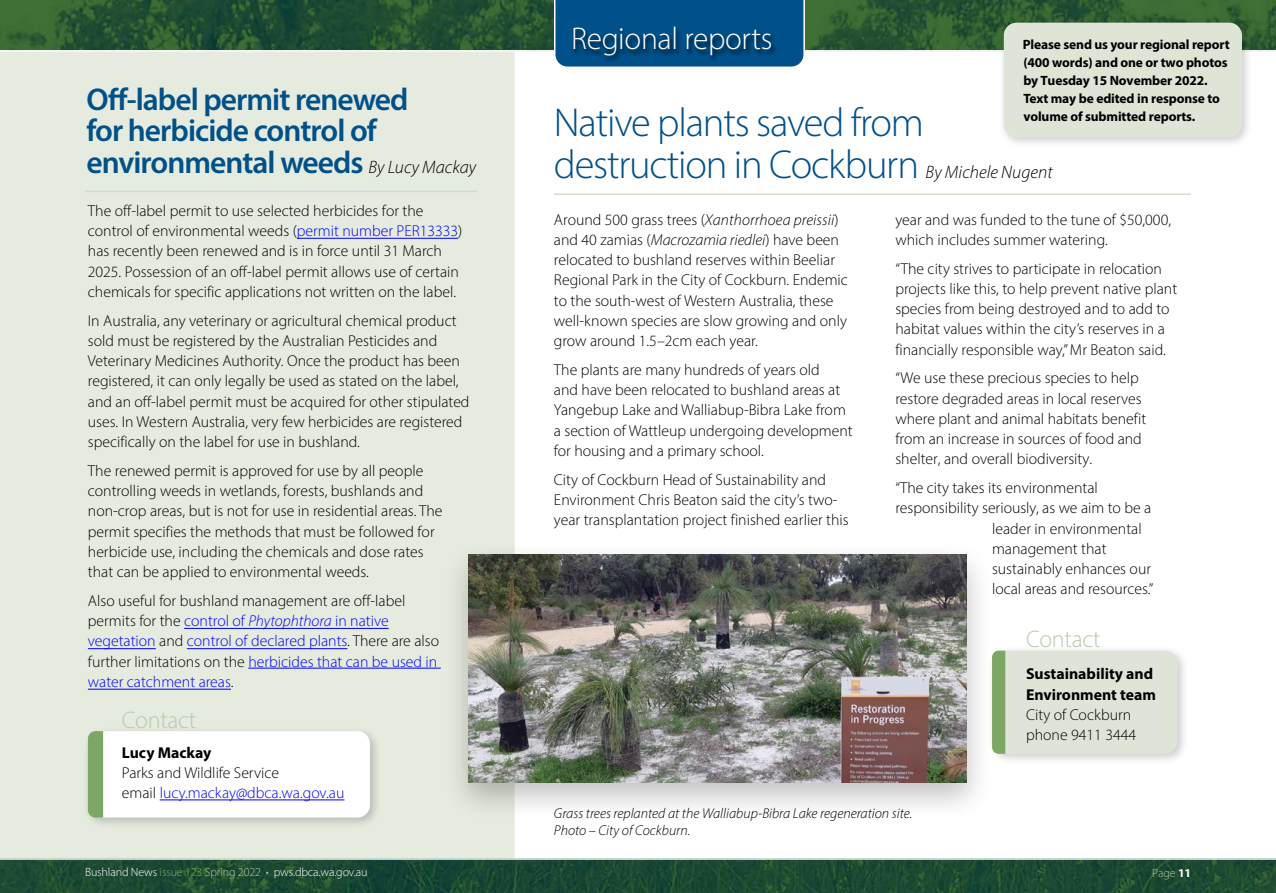
<style>
.page{position:relative;width:1276px;height:893px;background:#fff}
.page>*{position:absolute;margin:0;border:0;box-sizing:border-box;transform-origin:0 0}
.t1{font:300 40.5px/41.7px "Myriad Pro";letter-spacing:-.03em;color:#005089}
.t2{font:600 31.5px/31.5px "Myriad Pro";letter-spacing:-.03em;color:#005089}
.t3{font:300 31.5px "Myriad Pro";letter-spacing:-.01em;color:#fff}
.t4{font:300 24px "Myriad Pro";letter-spacing:-.01em;color:#b7cba7}
.t5{font:italic 300 18px "Myriad Pro";color:#000}
.t6{font:300 15.75px/20.2px "Myriad Pro";color:#000}
.t7{font:700 15.75px/20.2px "Myriad Pro";color:#000}
.t8{font:italic 300 14.25px/16.5px "Myriad Pro";color:#000}
.t9{font:700 13.5px/17.9px "Myriad Pro";letter-spacing:-.01em;color:#000}
.t10{font:300 12px "Myriad Pro";letter-spacing:-.01em;color:#fff}
.t11{font:300 12px "Myriad Pro";color:#b7cba7}
.s1{font-weight:300;font-style:italic;font-size:18px;color:#000}
.s2{color:#00f}
.s3{font-style:italic;color:#00f}
.s4{font-style:italic}
.s5{color:#7ca765}
.s6{color:#b7cba7}
.s7{font-weight:700;color:#fff}
</style>
<div class="page">
<div style="left:0;top:52px;width:514px;height:806px;background:#e5ebdf"></div>
<div style="left:986px;top:645px;width:203px;height:120px;background:#000;opacity:.2"></div>
<div style="left:992px;top:651px;width:185px;height:103px;background:#dee5d6;border-radius:13px"></div>
<svg style="left:993px;top:651px;width:12px;height:103px"></svg>
<hr style="left:554px;top:193px;width:637px;height:2px;background:#d1dcc6">
<div style="left:442px;top:541px;width:551px;height:280px;background:#000;opacity:.25"></div>
<img style="left:469px;top:555px;width:497px;height:227px">
<hr style="left:248px;top:668px;width:193px;height:1px;background:#00f">
<hr style="left:88px;top:689px;width:143px;height:1px;background:#00f">
<hr style="left:187px;top:648px;width:160px;height:1px;background:#00f">
<hr style="left:88px;top:648px;width:68px;height:1px;background:#00f">
<hr style="left:184px;top:628px;width:205px;height:1px;background:#00f">
<hr style="left:297px;top:238px;width:161px;height:1px;background:#00f">
<hr style="left:85px;top:191px;width:392px;height:1px;background:#d1dcc6">
<div style="left:82px;top:725px;width:299px;height:104px;background:#000;opacity:.2"></div>
<div style="left:88px;top:731px;width:282px;height:87px;background:#fff;border-radius:13px"></div>
<svg style="left:88px;top:731px;width:15px;height:87px"></svg>
<hr style="left:160px;top:799px;width:184px;height:1px;background:#00f">
<img style="left:0;top:860px;width:1276px;height:33px">
<img style="left:0;top:0;width:1276px;height:50px">
<svg style="left:553px;top:0;width:252px;height:67px;background:#0a568c"></svg>
<div style="left:572px;top:27px;width:205px;height:36px;background:#000;opacity:.75"></div>
<div style="left:998px;top:17px;width:255px;height:132px;background:#000;opacity:.2"></div>
<div style="left:1003px;top:23px;width:239px;height:114px;background:#dee5d6;border-radius:13px"></div>
<h2 class="t2" style="left:86px;top:82px;width:391px">Off-label permit renewed<br>for herbicide control of environmental weeds <span class="s1">By Lucy Mackay</span></h2>
<p class="t6" style="left:88px;top:200px;width:376px">The off-label permit to use selected herbicides for the control of environmental weeds (<span class="s2">permit number PER13333</span>) has recently been renewed and is in force until 31 March 2025. Possession of an off-label permit allows use of certain chemicals for specific applications not written on the label.</p>
<p class="t6" style="left:88px;top:310px;width:383px">In Australia, any veterinary or agricultural chemical product sold must be registered by the Australian Pesticides and Veterinary Medicines Authority. Once the product has been registered, it can only legally be used as stated on the label, and an off-label permit must be acquired for other stipulated uses. In Western Australia, very few herbicides are registered specifically on the label for use in bushland.</p>
<p class="t6" style="left:88px;top:460px;width:356px">The renewed permit is approved for use by all people controlling weeds in wetlands, forests, bushlands and non-crop areas, but is not for use in residential areas. The permit specifies the methods that must be followed for herbicide use, including the chemicals and dose rates that can be applied to environmental weeds.</p>
<p class="t6" style="left:88px;top:590px;width:353px">Also useful for bushland management are off-label permits for the <span class="s2">control of</span> <span class="s3">Phytophthora</span> <span class="s2">in native vegetation</span> and <span class="s2">control of declared plants</span>. There are also further limitations on the <span class="s2">herbicides that can be used in water catchment areas</span>.</p>
<h3 class="t4" style="left:122px;top:705px;width:76px">Contact</h3>
<p class="t7" style="left:122px;top:742px;width:91px">Lucy Mackay</p>
<p class="t6" style="left:122px;top:762px;width:224px">Parks and Wildlife Service<br>email <span class="s2">lucy.mackay@dbca.wa.gov.au</span></p>
<h2 class="t3" style="left:571px;top:20px;width:203px">Regional reports</h2>
<p class="t9" style="left:1023px;top:35px;width:208px">Please send us your regional report (400 words) and one or two photos by Tuesday 15 November 2022.</p>
<p class="t9" style="left:1023px;top:89px;width:198px">Text may be edited in response to volume of submitted reports.</p>
<h1 class="t1" style="left:554px;top:101px;width:371px">Native plants saved from destruction in Cockburn</h1>
<p class="t5" style="left:925px;top:161px;width:129px">By Michele Nugent</p>
<p class="t6" style="left:554px;top:209px;width:295px">Around 500 grass trees (<span class="s4">Xanthorrhoea preissii</span>) and 40 zamias (<span class="s4">Macrozamia riedlei</span>) have been relocated to bushland reserves within Beeliar Regional Park in the City of Cockburn. Endemic to the south-west of Western Australia, these well-known species are slow growing and only grow around 1.5–2cm each year.</p>
<p class="t6" style="left:554px;top:359px;width:300px">The plants are many hundreds of years old<br>and have been relocated to bushland areas at Yangebup Lake and Walliabup-Bibra Lake from a section of Wattleup undergoing development for housing and a primary school.</p>
<p class="t6" style="left:554px;top:469px;width:296px">City of Cockburn Head of Sustainability and<br>Environment Chris Beaton said the city’s two&shy;year transplantation project finished earlier this</p>
<p class="t6" style="left:895px;top:209px;width:277px">year and was funded to the tune of $50,000, which includes summer watering.</p>
<p class="t6" style="left:895px;top:258px;width:283px">“The city strives to participate in relocation projects like this, to help prevent native plant species from being destroyed and to add to habitat values within the city’s reserves in a financially responsible way,” Mr Beaton said.</p>
<p class="t6" style="left:895px;top:368px;width:252px">“We use these precious species to help restore degraded areas in local reserves where plant and animal habitats benefit from an increase in sources of food and shelter, and overall biodiversity.</p>
<p class="t6" style="left:895px;top:478px;width:204px">“The city takes its environmental</p>
<p class="t6" style="left:895px;top:498px;width:257px">responsibility seriously, as we aim to be a</p>
<p class="t6" style="left:992px;top:518px;width:151px">leader in environmental</p>
<p class="t6" style="left:992px;top:538px;width:116px">management that</p>
<p class="t6" style="left:992px;top:559px;width:160px">sustainably enhances our</p>
<p class="t6" style="left:992px;top:579px;width:163px">local areas and resources.”</p>
<h3 class="t4" style="left:1026px;top:625px;width:76px">Contact</h3>
<p class="t7" style="left:1026px;top:663px;width:132px">Sustainability and<br>Environment team</p>
<p class="t6" style="left:1026px;top:704px;width:111px">City of Cockburn phone 9411 3444</p>
<p class="t8" style="left:554px;top:805px;width:360px">Grass trees replanted at the Walliabup-Bibra Lake regeneration site.<br>Photo – City of Cockburn.</p>
<p class="t10" style="left:85px;top:865px;width:284px">Bushland News <span class="s5">issue 123</span> <span class="s6">Spring 2022 •</span> pws.dbca.wa.gov.au</p>
<p class="t11" style="left:1152px;top:866px;width:41px">Page <span class="s7">11</span></p>
</div>
